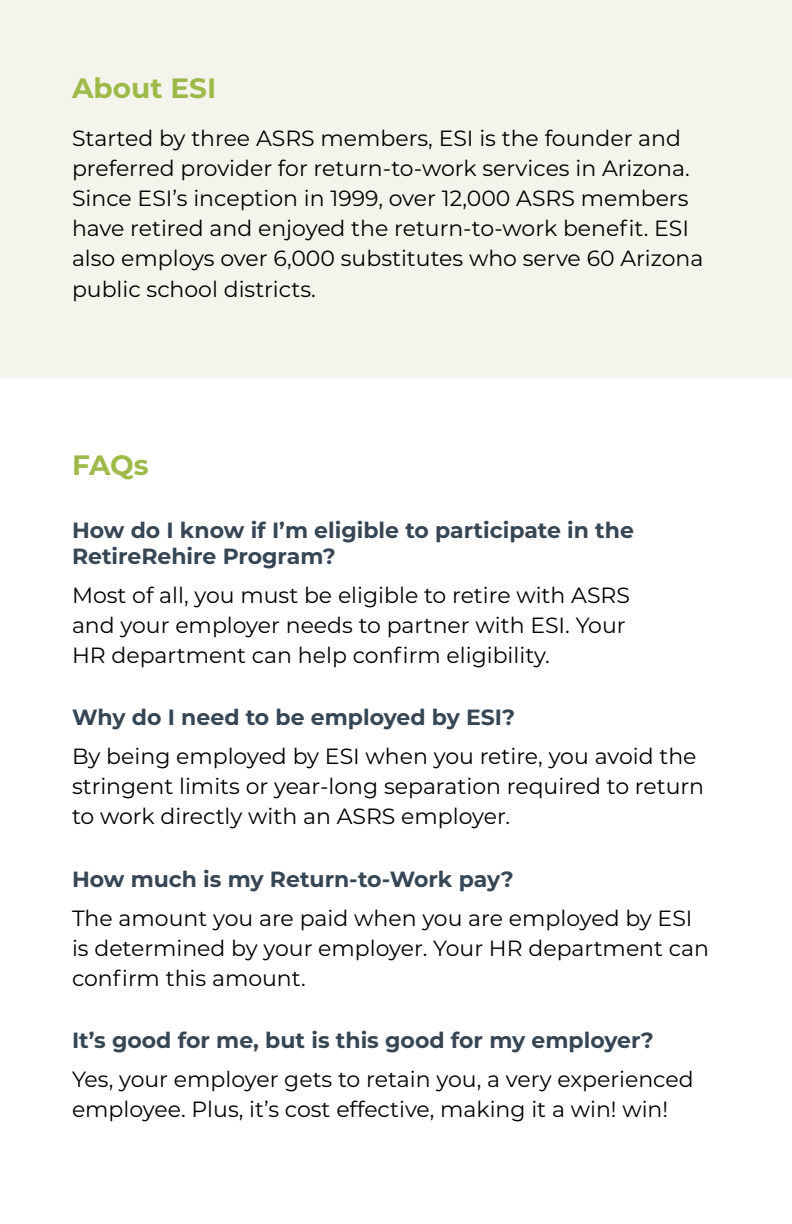
<style>
.page{position:relative;width:792px;height:1224px;background:#fff}
.page>*{position:absolute;margin:0;border:0;box-sizing:border-box;transform-origin:0 0}
.t1{font:700 28px "Montserrat";color:#9dba49}
.t2{font:22px/30px "Montserrat";color:#000}
.t3{font:700 22px/26.4px "Montserrat";color:#364654}
</style>
<div class="page">
<div style="left:0;top:0;width:792px;height:378px;background:#f5f4ec"></div>
<p class="t1" style="left:72px;top:68px;width:146px">About ESI</p>
<p class="t2" style="left:72px;top:123px;width:633px">Started by three ASRS members, ESI is the founder and preferred provider for return-to-work services in Arizona.<br>Since ESI’s inception in 1999, over 12,000 ASRS members have retired and enjoyed the return-to-work benefit. ESI also employs over 6,000 substitutes who serve 60 Arizona public school districts.</p>
<p class="t1" style="left:72px;top:445px;width:78px">FAQs</p>
<p class="t3" style="left:72px;top:516px;width:564px">How do I know if I’m eligible to participate in the<br>RetireRehire Program?</p>
<p class="t2" style="left:72px;top:579px;width:559px">Most of all, you must be eligible to retire with ASRS and your employer needs to partner with ESI. Your<br>HR department can help confirm eligibility.</p>
<p class="t3" style="left:72px;top:703px;width:445px">Why do I need to be employed by ESI?</p>
<p class="t2" style="left:72px;top:741px;width:634px">By being employed by ESI when you retire, you avoid the stringent limits or year-long separation required to return to work directly with an ASRS employer.</p>
<p class="t3" style="left:72px;top:865px;width:443px">How much is my Return-to-Work pay?</p>
<p class="t2" style="left:72px;top:902px;width:639px">The amount you are paid when you are employed by ESI is determined by your employer. Your HR department can confirm this amount.</p>
<p class="t3" style="left:72px;top:1026px;width:583px">It’s good for me, but is this good for my employer?</p>
<p class="t2" style="left:72px;top:1064px;width:623px">Yes, your employer gets to retain you, a very experienced employee. Plus, it’s cost effective, making it a win! win!</p>
</div>
